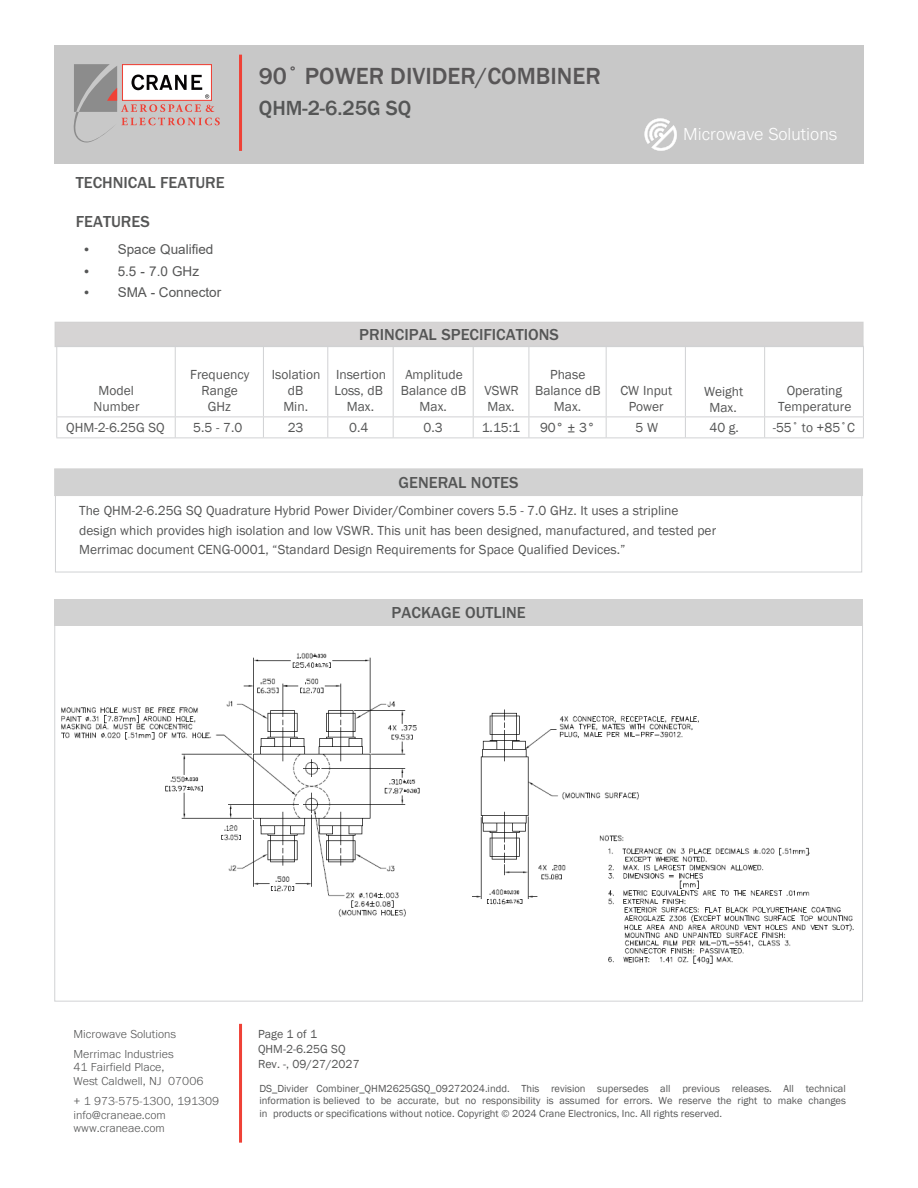
<style>
.page{position:relative;width:918px;height:1188px;background:#fff}
.page>*{position:absolute;margin:0;border:0;box-sizing:border-box;transform-origin:0 0}
.Crane_A_E_top_of_pag{font:500 24px "Franklin Gothic";color:#585657}
.Crane_A_E_top_of_pag-2{font:500 21px "Franklin Gothic";color:#555656}
.t1{font:300 18px "Franklin Gothic URW";color:#fff}
.Table_Sub_Text{font:500 16.5px "Franklin Gothic URW";color:#555656}
.Bullets_Head{font:500 16.5px "Franklin Gothic URW";color:#555656}
.Text_text{font:13.5px/19.5px "Franklin Gothic";color:#555656}
.Table_Sub_Text-2{font:13.5px/16.2px "Franklin Gothic";color:#555656;text-align:center}
.t2{font:13.5px "Arial";color:#555656}
.t3{font:300 12px/13.5px "Franklin Gothic URW";color:#555656}
.Page_number{font:12px/15px "Franklin Gothic";color:#555656}
.Page_number-2{font:10.5px/12.6px "Franklin Gothic";color:#555656;text-align:justify}
.s1{font-family:"Franklin Gothic URW";font-weight:300}
</style>
<div class="page">
<div style="left:54px;top:599px;width:809px;height:27px;background:#d2d2d2"></div>
<div style="left:55px;top:495px;width:807px;height:77px;border:1px solid #d1d2d4"></div>
<div style="left:55px;top:469px;width:808px;height:27px;background:#d2d2d2"></div>
<div style="left:55px;top:322px;width:808px;height:25px;background:#d6d4d4"></div>
<hr style="left:685px;top:438px;width:80px;height:1px;background:#d1d2d4">
<hr style="left:765px;top:438px;width:99px;height:1px;background:#d1d2d4">
<svg style="left:685px;top:418px;width:1px;height:20px"></svg>
<svg style="left:764px;top:418px;width:1px;height:20px"></svg>
<svg style="left:863px;top:418px;width:1px;height:20px"></svg>
<hr style="left:606px;top:438px;width:79px;height:1px;background:#d1d2d4">
<svg style="left:606px;top:418px;width:1px;height:20px"></svg>
<hr style="left:175px;top:438px;width:88px;height:1px;background:#d1d2d4">
<svg style="left:56px;top:418px;width:1px;height:20px"></svg>
<svg style="left:175px;top:418px;width:1px;height:20px"></svg>
<hr style="left:56px;top:438px;width:119px;height:1px;background:#d1d2d4">
<svg style="left:263px;top:418px;width:1px;height:20px"></svg>
<hr style="left:263px;top:438px;width:65px;height:1px;background:#d1d2d4">
<svg style="left:327px;top:418px;width:1px;height:20px"></svg>
<hr style="left:328px;top:438px;width:65px;height:1px;background:#d1d2d4">
<svg style="left:393px;top:418px;width:1px;height:20px"></svg>
<svg style="left:473px;top:418px;width:1px;height:20px"></svg>
<hr style="left:393px;top:438px;width:80px;height:1px;background:#d1d2d4">
<hr style="left:473px;top:438px;width:56px;height:1px;background:#d1d2d4">
<svg style="left:529px;top:418px;width:1px;height:20px"></svg>
<hr style="left:529px;top:438px;width:77px;height:1px;background:#d1d2d4">
<hr style="left:56px;top:346px;width:119px;height:1px;background:#d1d2d4">
<hr style="left:56px;top:347px;width:1px;height:70px;background:#d1d2d4">
<hr style="left:175px;top:346px;width:88px;height:1px;background:#d1d2d4">
<hr style="left:175px;top:347px;width:1px;height:70px;background:#d1d2d4">
<hr style="left:263px;top:346px;width:65px;height:1px;background:#d1d2d4">
<hr style="left:263px;top:347px;width:1px;height:70px;background:#d1d2d4">
<hr style="left:328px;top:346px;width:65px;height:1px;background:#d1d2d4">
<hr style="left:327px;top:347px;width:1px;height:70px;background:#d1d2d4">
<hr style="left:393px;top:346px;width:80px;height:1px;background:#d1d2d4">
<hr style="left:393px;top:347px;width:1px;height:70px;background:#d1d2d4">
<hr style="left:473px;top:346px;width:56px;height:1px;background:#d1d2d4">
<hr style="left:473px;top:347px;width:1px;height:70px;background:#d1d2d4">
<hr style="left:529px;top:346px;width:77px;height:1px;background:#d1d2d4">
<hr style="left:529px;top:347px;width:1px;height:70px;background:#d1d2d4">
<hr style="left:606px;top:346px;width:79px;height:1px;background:#d1d2d4">
<hr style="left:606px;top:347px;width:1px;height:70px;background:#d1d2d4">
<hr style="left:685px;top:346px;width:80px;height:1px;background:#d1d2d4">
<hr style="left:685px;top:347px;width:1px;height:70px;background:#d1d2d4">
<hr style="left:765px;top:346px;width:99px;height:1px;background:#d1d2d4">
<hr style="left:764px;top:347px;width:1px;height:70px;background:#d1d2d4">
<hr style="left:863px;top:347px;width:1px;height:70px;background:#d1d2d4">
<hr style="left:56px;top:417px;width:119px;height:1px;background:#d1d2d4">
<hr style="left:175px;top:417px;width:88px;height:1px;background:#d1d2d4">
<hr style="left:263px;top:417px;width:65px;height:1px;background:#d1d2d4">
<hr style="left:328px;top:417px;width:65px;height:1px;background:#d1d2d4">
<hr style="left:393px;top:417px;width:80px;height:1px;background:#d1d2d4">
<hr style="left:473px;top:417px;width:56px;height:1px;background:#d1d2d4">
<hr style="left:529px;top:417px;width:77px;height:1px;background:#d1d2d4">
<hr style="left:606px;top:417px;width:79px;height:1px;background:#d1d2d4">
<hr style="left:685px;top:417px;width:80px;height:1px;background:#d1d2d4">
<hr style="left:765px;top:417px;width:99px;height:1px;background:#d1d2d4">
<div style="left:54px;top:45px;width:810px;height:119px;background:#c8c8c8"></div>
<svg style="left:73px;top:64px;width:147px;height:79px"></svg>
<hr style="left:239px;top:55px;width:3px;height:96px;background:#ef4136">
<hr style="left:239px;top:1024px;width:3px;height:119px;background:#ef4136">
<svg style="left:644px;top:118px;width:33px;height:33px"></svg>
<img style="left:61px;top:653px;width:793px;height:311px">
<p class="Bullets_Head" style="left:76px;top:172px;width:150px">TECHNICAL FEATURE</p>
<p class="Bullets_Head" style="left:76px;top:211px;width:75px">FEATURES</p>
<p class="t2" style="left:82px;top:240px;width:133px"><span class="s1">•</span> Space Qualified</p>
<p class="t2" style="left:82px;top:262px;width:119px"><span class="s1">•</span> 5.5 - 7.0 GHz</p>
<p class="t2" style="left:82px;top:283px;width:141px"><span class="s1">•</span> SMA - Connector</p>
<p class="Crane_A_E_top_of_pag" style="left:259px;top:61px;width:343px">90˚ POWER DIVIDER/COMBINER</p>
<p class="Crane_A_E_top_of_pag-2" style="left:259px;top:95px;width:154px">QHM-2-6.25G SQ</p>
<p class="Table_Sub_Text" style="left:359px;top:324px;width:201px">PRINCIPAL SPECIFICATIONS</p>
<h3 class="t1" style="left:683px;top:123px;width:155px">Microwave Solutions</h3>
<p class="Table_Sub_Text-2" style="left:550px;top:366px;width:37px">Phase</p>
<p class="Table_Sub_Text-2" style="left:535px;top:383px;width:67px">Balance dB</p>
<p class="Table_Sub_Text-2" style="left:554px;top:399px;width:29px">Max.</p>
<p class="Table_Sub_Text-2" style="left:190px;top:366px;width:61px">Frequency</p>
<p class="Table_Sub_Text-2" style="left:201px;top:383px;width:38px">Range</p>
<p class="Table_Sub_Text-2" style="left:208px;top:399px;width:25px">GHz</p>
<p class="Table_Sub_Text-2" style="left:272px;top:366px;width:50px">Isolation</p>
<p class="Table_Sub_Text-2" style="left:288px;top:383px;width:17px">dB</p>
<p class="Table_Sub_Text-2" style="left:283px;top:399px;width:26px">Min.</p>
<p class="Table_Sub_Text-2" style="left:336px;top:366px;width:52px">Insertion</p>
<p class="Table_Sub_Text-2" style="left:334px;top:383px;width:50px">Loss, dB</p>
<p class="Table_Sub_Text-2" style="left:347px;top:399px;width:29px">Max.</p>
<p class="Table_Sub_Text-2" style="left:401px;top:366px;width:67px">Amplitude<br>Balance dB</p>
<p class="Table_Sub_Text-2" style="left:420px;top:399px;width:29px">Max.</p>
<p class="Table_Sub_Text-2" style="left:620px;top:383px;width:53px">CW Input</p>
<p class="Table_Sub_Text-2" style="left:629px;top:399px;width:37px">Power</p>
<p class="Table_Sub_Text-2" style="left:778px;top:383px;width:75px">Operating<br>Temperature</p>
<p class="Table_Sub_Text-2" style="left:99px;top:383px;width:37px">Model</p>
<p class="Table_Sub_Text-2" style="left:94px;top:399px;width:47px">Number</p>
<p class="Table_Sub_Text-2" style="left:484px;top:383px;width:36px">VSWR</p>
<p class="Table_Sub_Text-2" style="left:487px;top:399px;width:29px">Max.</p>
<p class="Text_text" style="left:704px;top:384px;width:41px;line-height:16.2px;text-align:center">Weight<br>Max.</p>
<p class="Text_text" style="left:710px;top:418px;width:31px">40 g.</p>
<p class="Table_Sub_Text-2" style="left:66px;top:420px;width:100px">QHM-2-6.25G SQ</p>
<p class="Table_Sub_Text-2" style="left:193px;top:420px;width:51px">5.5 - 7.0</p>
<p class="Table_Sub_Text-2" style="left:288px;top:420px;width:17px">23</p>
<p class="Table_Sub_Text-2" style="left:349px;top:420px;width:21px">0.4</p>
<p class="Table_Sub_Text-2" style="left:424px;top:420px;width:21px">0.3</p>
<p class="Table_Sub_Text-2" style="left:482px;top:420px;width:40px">1.15:1</p>
<p class="Table_Sub_Text-2" style="left:540px;top:420px;width:57px">90° ± 3°</p>
<p class="Table_Sub_Text-2" style="left:635px;top:420px;width:24px">5 W</p>
<p class="Table_Sub_Text-2" style="left:773px;top:420px;width:84px">-55˚ to +85˚C</p>
<p class="Table_Sub_Text" style="left:399px;top:472px;width:121px">GENERAL NOTES</p>
<p class="Text_text" style="left:79px;top:501px;width:638px">The QHM-2-6.25G SQ Quadrature Hybrid Power Divider/Combiner covers 5.5 - 7.0 GHz. It uses a stripline design which provides high isolation and low VSWR. This unit has been designed, manufactured, and tested per<br>Merrimac document CENG-0001, “Standard Design Requirements for Space Qualified Devices.”</p>
<p class="Table_Sub_Text" style="left:392px;top:602px;width:136px">PACKAGE OUTLINE</p>
<p class="t3" style="left:74px;top:1023px;width:104px;line-height:20.2px">Microwave Solutions<br>Merrimac Industries</p>
<p class="t3" style="left:74px;top:1060px;width:131px">41 Fairfield Place,<br>West Caldwell, NJ 07006</p>
<p class="t3" style="left:74px;top:1094px;width:147px">+ 1 973-575-1300, 191309 info@craneae.com www.craneae.com</p>
<p class="Page_number" style="left:258px;top:1027px;width:103px">Page 1 of 1<br>QHM-2-6.25G SQ<br>Rev. -, 09/27/2027</p>
<p class="Page_number-2" style="left:259px;top:1082px;width:588px">DS_Divider Combiner_QHM2625GSQ_09272024.indd. This revision supersedes all previous releases. All technical information is believed to be accurate, but no responsibility is assumed for errors. We reserve the right to make changes in products or specifications without notice. Copyright © 2024 Crane Electronics, Inc. All rights reserved.</p>
</div>
